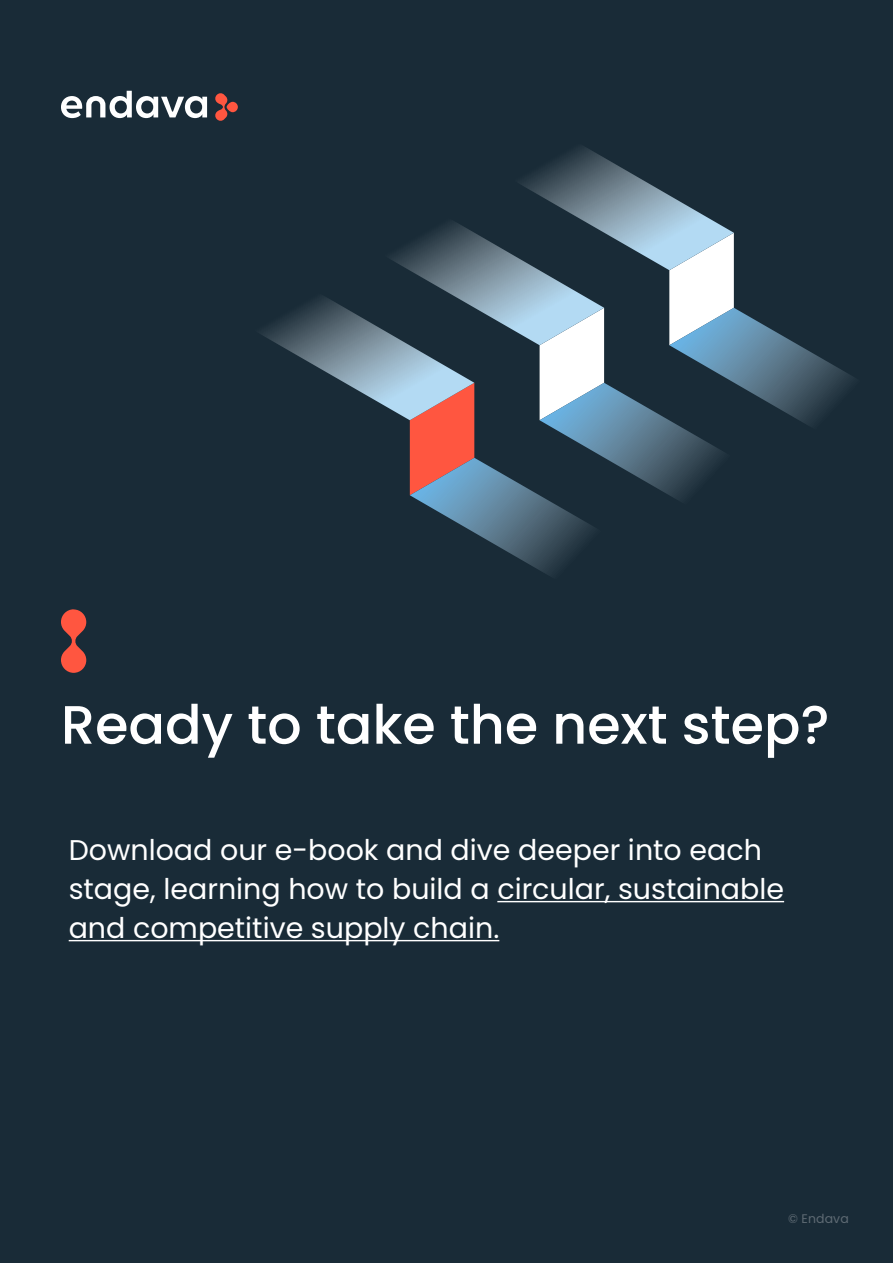
<style>
.page{position:relative;width:893px;height:1263px;background:#192b37}
.page>*{position:absolute;margin:0;border:0;box-sizing:border-box;transform-origin:0 0}
.t1{font:500 54px "Dava Sans";color:#fff}
.t2{font:28.5px/39px "Dava Sans";color:#fff}
.t3{font:12.45px "Dava Sans";letter-spacing:.01em;color:#5e6a73}
</style>
<div class="page">
<svg style="left:61px;top:609px;width:25px;height:64px"></svg>
<hr style="left:497px;top:901px;width:287px;height:1px;background:#fff">
<hr style="left:69px;top:940px;width:430px;height:1px;background:#fff">
<svg style="left:215px;top:93px;width:13px;height:28px"></svg>
<div style="left:227px;top:102px;width:11px;height:10px;background:#ff5640;border-radius:50%"></div>
<svg style="left:61px;top:91px;width:146px;height:27px"></svg>
<svg style="left:261px;top:147px;width:593px;height:428px"></svg>
<h1 class="t1" style="left:61px;top:690px;width:770px">Ready to take the next step?</h1>
<p class="t2" style="left:69px;top:830px;width:717px">Download our e-book and dive deeper into each stage, learning how to build a circular, sustainable and competitive supply chain.</p>
<p class="t3" style="left:788px;top:1211px;width:62px">© Endava</p>
</div>
